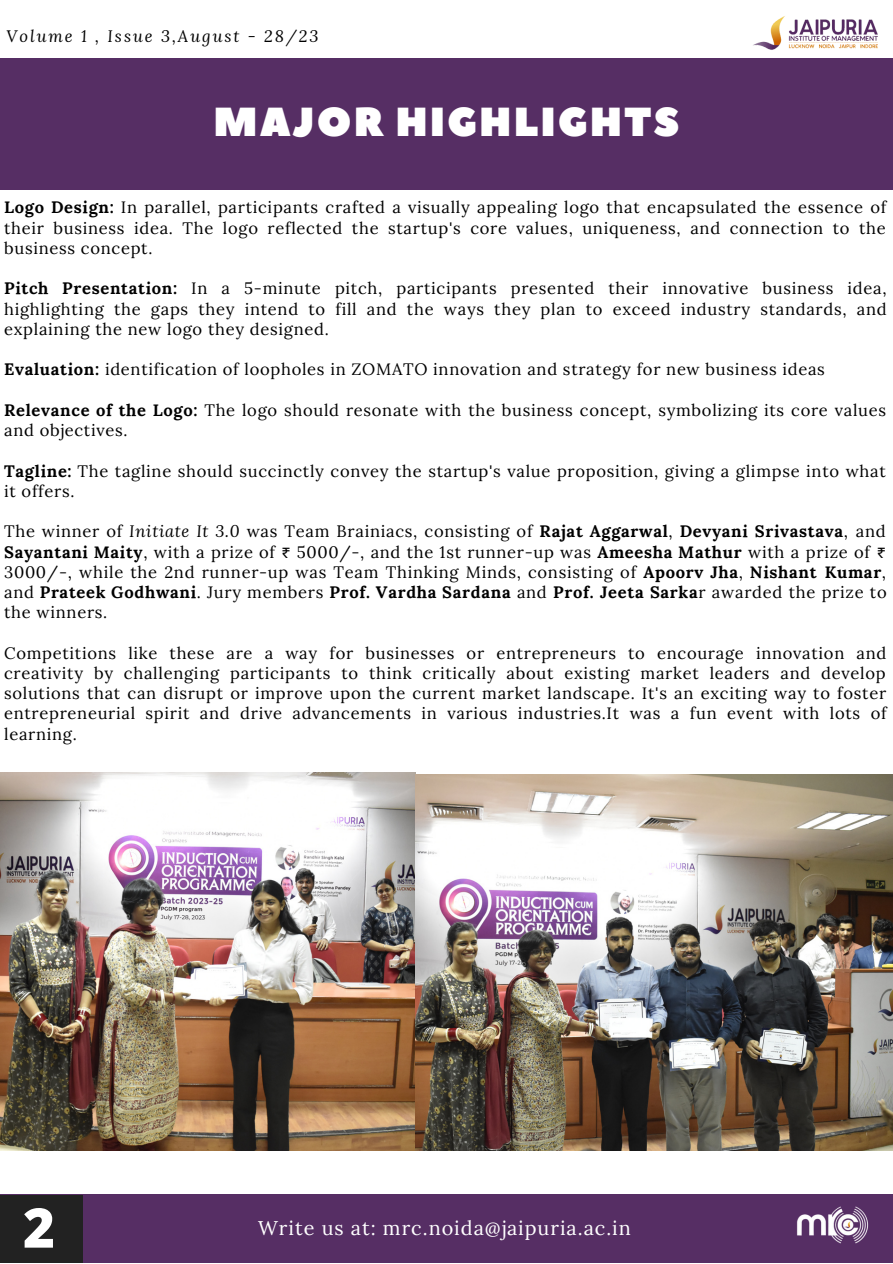
<style>
.page{position:relative;width:893px;height:1264px;background:#fff}
.page>*{position:absolute;margin:0;border:0;box-sizing:border-box;transform-origin:0 0}
.t1{font:800 54.75px "Open Sans";color:#fff}
.t2{font:40.5px "Peace Sans";letter-spacing:.05em;color:#fff}
.t3{font:19.8px "Lora";letter-spacing:.05em;color:#fff}
.t4{font:16.5px/20.2px "Lora";letter-spacing:.045em;color:#000;text-align:justify}
.t5{font:italic 16.5px "Lora";letter-spacing:.12em;color:#000}
.s1{font-weight:700}
.s2{font-style:italic}
.s3{font-family:"Noto Sans Gurmukhi"}
</style>
<div class="page">
<div style="left:0;top:1194px;width:892px;height:68px;background:#562e64"></div>
<img style="left:753px;top:16px;width:125px;height:34px">
<div style="left:0;top:58px;width:892px;height:132px;background:#562e64"></div>
<img style="left:797px;top:1206px;width:72px;height:38px">
<div style="left:0;top:1194px;width:83px;height:68px;background:#222"></div>
<img style="left:0;top:772px;width:415px;height:378px">
<img style="left:415px;top:774px;width:477px;height:375px">
<p class="t5" style="left:6px;top:25px;width:313px">Volume 1 , Issue 3,August - 28/23</p>
<p class="t2" style="left:214px;top:95px;width:467px">MAJOR HIGHLIGHTS</p>
<p class="t4" style="left:4px;top:197px;width:883px"><span class="s1">Logo Design:</span> In parallel, participants crafted a visually appealing logo that encapsulated the essence of their business idea. The logo reflected the startup's core values, uniqueness, and connection to the business concept.</p>
<p class="t4" style="left:4px;top:278px;width:883px"><span class="s1">Pitch Presentation:</span> In a 5-minute pitch, participants presented their innovative business idea, highlighting the gaps they intend to fill and the ways they plan to exceed industry standards, and explaining the new logo they designed.</p>
<p class="t4" style="left:4px;top:359px;width:822px"><span class="s1">Evaluation:</span> identification of loopholes in ZOMATO innovation and strategy for new business ideas</p>
<p class="t4" style="left:4px;top:399px;width:883px"><span class="s1">Relevance of the Logo:</span> The logo should resonate with the business concept, symbolizing its core values and objectives.</p>
<p class="t4" style="left:4px;top:460px;width:883px"><span class="s1">Tagline:</span> The tagline should succinctly convey the startup's value proposition, giving a glimpse into what it offers.</p>
<p class="t4" style="left:4px;top:521px;width:884px">The winner of <span class="s2">Initiate It 3.0</span> was Team Brainiacs, consisting of <span class="s1">Rajat Aggarwal</span>, <span class="s1">Devyani Srivastava</span>, and <span class="s1">Sayantani Maity</span>, with a prize of <span class="s3">₹</span> 5000/-, and the 1st runner-up was <span class="s1">Ameesha Mathur</span> with a prize of <span class="s3">₹ </span>3000/-, while the 2nd runner-up was Team Thinking Minds, consisting of <span class="s1">Apoorv Jha</span>, <span class="s1">Nishant Kumar</span>, and <span class="s1">Prateek Godhwani</span>. Jury members <span class="s1">Prof. Vardha Sardana</span> and <span class="s1">Prof. Jeeta Sarka</span>r awarded the prize to the winners.</p>
<p class="t4" style="left:4px;top:642px;width:883px">Competitions like these are a way for businesses or entrepreneurs to encourage innovation and creativity by challenging participants to think critically about existing market leaders and develop solutions that can disrupt or improve upon the current market landscape. It's an exciting way to foster entrepreneurial spirit and drive advancements in various industries.It was a fun event with lots of learning.</p>
<p class="t1" style="left:23px;top:1189px;width:33px">2</p>
<p class="t3" style="left:258px;top:1214px;width:374px">Write us at: mrc.noida@jaipuria.ac.in</p>
</div>
